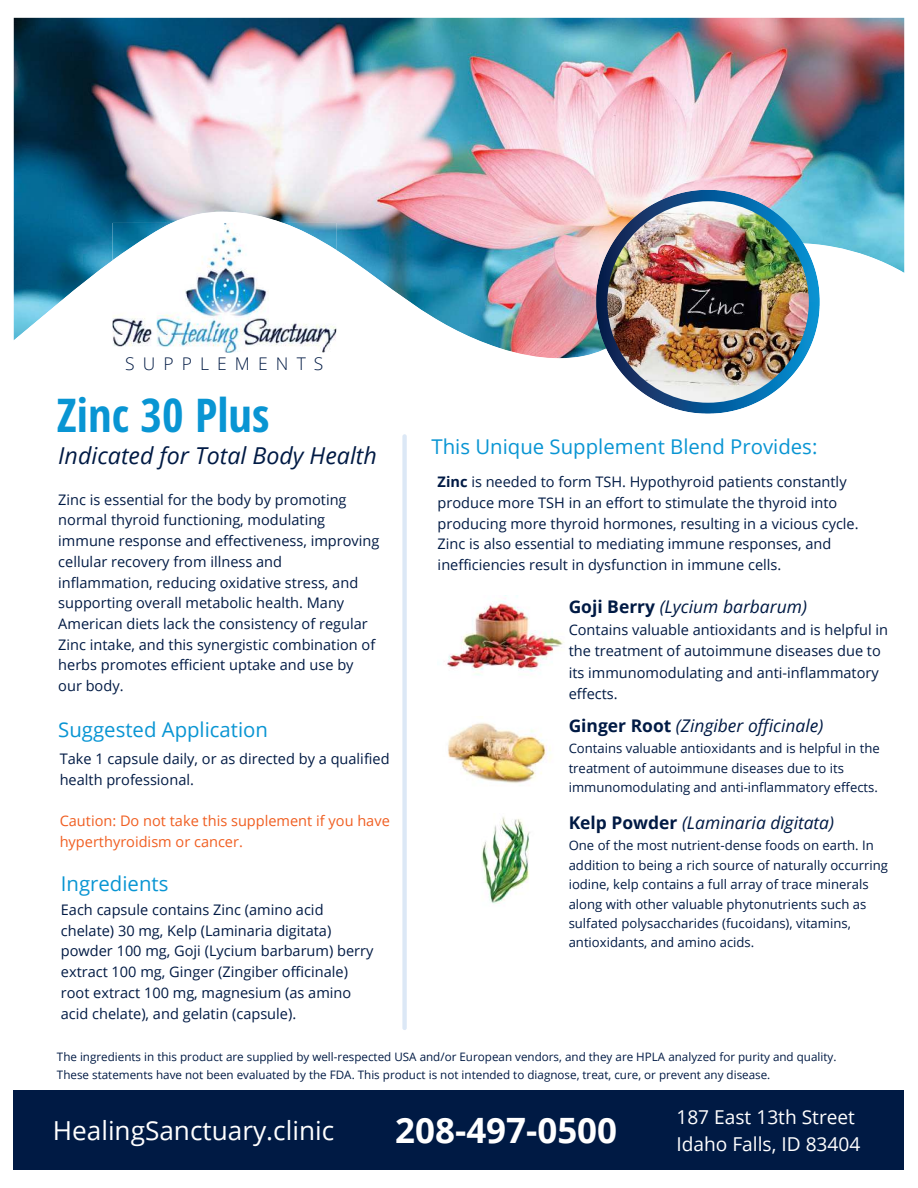
<style>
.page{position:relative;width:918px;height:1188px;background:#fff}
.page>*{position:absolute;margin:0;border:0;box-sizing:border-box;transform-origin:0 0}
.t1{font:700 46.5px "Open Sans Hebrew Condensed";color:#0995d3}
.t2{font:700 34.95px "Open Sans";color:#fff}
.t3{font:26.25px "Open Sans";color:#fff}
.t4{font:italic 23.25px "Open Sans";color:#001a44}
.t5{font:20.4px "Open Sans";color:#0995d3}
.t6{font:19.2px/26.2px "Open Sans";color:#fff}
.t7{font:italic 17.4px "Open Sans";color:#001a44}
.t8{font:300 17.4px "Open Sans";letter-spacing:.465em;color:#001a44}
.t9{font:14.55px/20.7px "Open Sans";color:#001a44}
.t10{font:14.55px/20.7px "Open Sans";color:#f05e21}
.t11{font:13.05px/19.4px "Open Sans";color:#001a44}
.t12{font:11.7px/17.4px "Open Sans";color:#001a44}
.s1{font-weight:700}
.s2{font-weight:700;font-style:normal}
</style>
<div class="page">
<img style="left:14px;top:18px;width:890px;height:194px">
<img style="left:14px;top:212px;width:890px;height:186px">
<img style="left:632px;top:384px;width:73px;height:30px">
<img style="left:607px;top:201px;width:202px;height:202px;border-radius:50%">
<img style="left:113px;top:223px;width:223px;height:37px">
<div style="left:14px;top:1090px;width:890px;height:80px;background:#001a44"></div>
<div style="left:402px;top:434px;width:5px;height:596px;background:#dce8f6;border-radius:2px"></div>
<img style="left:447px;top:596px;width:117px;height:79px">
<img style="left:448px;top:722px;width:103px;height:61px">
<img style="left:481px;top:817px;width:49px;height:87px">
<p class="t8" style="left:125px;top:354px;width:200px">SUPPLEMENTS</p>
<h1 class="t1" style="left:57px;top:389px;width:214px">Zinc 30 Plus</h1>
<h3 class="t4" style="left:58px;top:446px;width:320px">Indicated for Total Body Health</h3>
<p class="t9" style="left:58px;top:490px;width:323px">Zinc is essential for the body by promoting normal thyroid functioning, modulating immune response and effectiveness, improving cellular recovery from illness and inflammation, reducing oxidative stress, and supporting overall metabolic health. Many American diets lack the consistency of regular Zinc intake, and this synergistic combination of herbs promotes efficient uptake and use by our body.</p>
<h3 class="t5" style="left:58px;top:721px;width:211px">Suggested Application</h3>
<p class="t9" style="left:60px;top:750px;width:331px">Take 1 capsule daily, or as directed by a qualified health professional.</p>
<p class="t10" style="left:60px;top:812px;width:332px">Caution: Do not take this supplement if you have hyperthyroidism or cancer.</p>
<h3 class="t5" style="left:61px;top:875px;width:109px">Ingredients</h3>
<p class="t9" style="left:61px;top:901px;width:314px">Each capsule contains Zinc (amino acid chelate) 30 mg, Kelp (Laminaria digitata) powder 100 mg, Goji (Lycium barbarum) berry extract 100 mg, Ginger (Zingiber officinale) root extract 100 mg, magnesium (as amino acid chelate), and gelatin (capsule).</p>
<h3 class="t5" style="left:432px;top:438px;width:387px">This Unique Supplement Blend Provides:</h3>
<p class="t9" style="left:438px;top:473px;width:423px"><span class="s1">Zinc</span> is needed to form TSH. Hypothyroid patients constantly produce more TSH in an effort to stimulate the thyroid into producing more thyroid hormones, resulting in a vicious cycle.<br>Zinc is also essential to mediating immune responses, and inefficiencies result in dysfunction in immune cells.</p>
<p class="t7" style="left:569px;top:599px;width:240px"><span class="s2">Goji Berry</span> (Lycium barbarum)</p>
<p class="t9" style="left:569px;top:621px;width:321px;line-height:21.3px">Contains valuable antioxidants and is helpful in the treatment of autoimmune diseases due to its immunomodulating and anti-inflammatory effects.</p>
<p class="t7" style="left:569px;top:719px;width:256px"><span class="s2">Ginger Root</span> (Zingiber officinale)</p>
<p class="t11" style="left:569px;top:740px;width:313px">Contains valuable antioxidants and is helpful in the treatment of autoimmune diseases due to its immunomodulating and anti-inflammatory effects.</p>
<p class="t7" style="left:569px;top:816px;width:267px"><span class="s2">Kelp Powder</span> (Laminaria digitata)</p>
<p class="t11" style="left:569px;top:837px;width:321px">One of the most nutrient-dense foods on earth. In addition to being a rich source of naturally occurring iodine, kelp contains a full array of trace minerals along with other valuable phytonutrients such as sulfated polysaccharides (fucoidans), vitamins, antioxidants, and amino acids.</p>
<p class="t12" style="left:57px;top:1050px;width:781px">The ingredients in this product are supplied by well-respected USA and/or European vendors, and they are HPLA analyzed for purity and quality.<br>These statements have not been evaluated by the FDA. This product is not intended to diagnose, treat, cure, or prevent any disease.</p>
<h3 class="t3" style="left:53px;top:1120px;width:283px">HealingSanctuary.clinic</h3>
<h2 class="t2" style="left:395px;top:1111px;width:223px">208-497-0500</h2>
<h3 class="t6" style="left:676px;top:1106px;width:186px">187 East 13th Street<br>Idaho Falls, ID 83404</h3>
</div>
